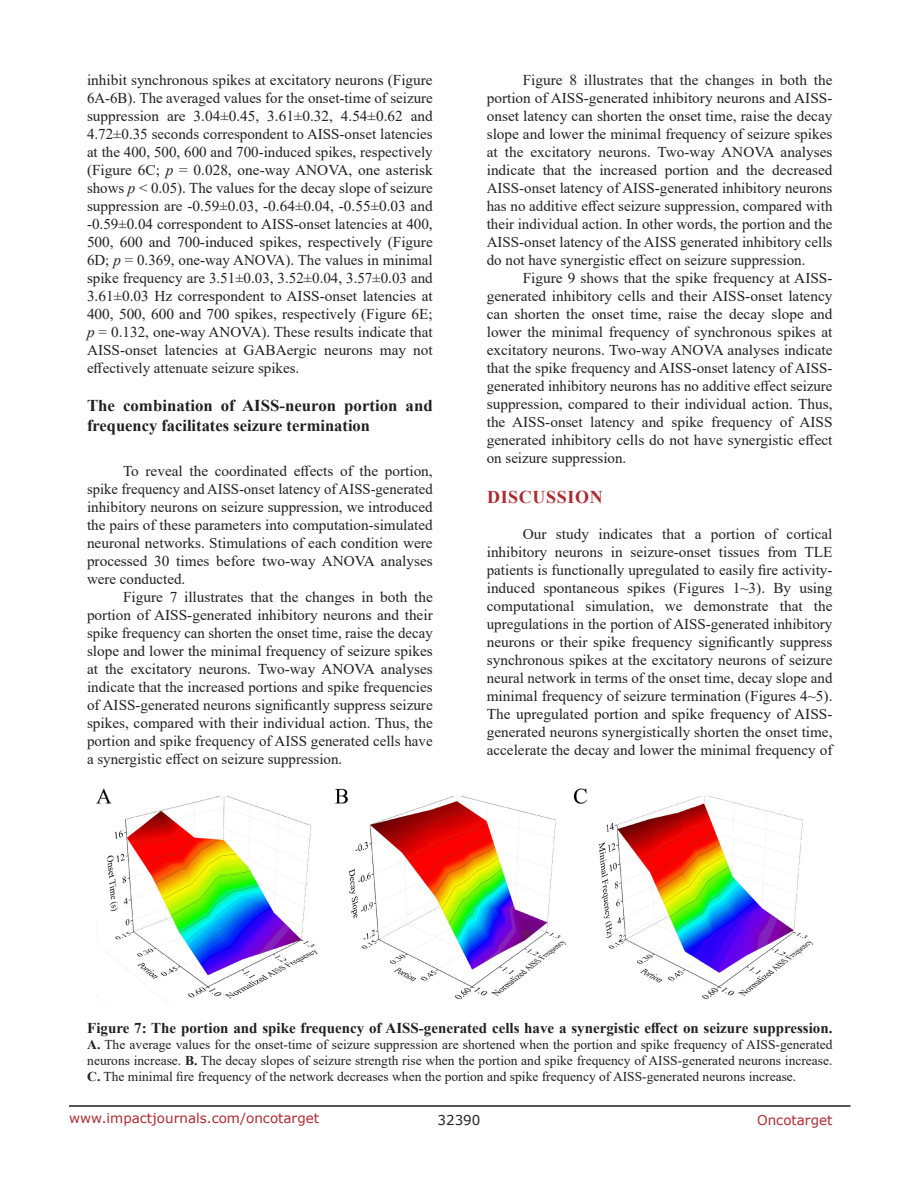
<style>
.page{position:relative;width:918px;height:1188px;background:#fff}
.page>*{position:absolute;margin:0;border:0;box-sizing:border-box;transform-origin:0 0}
.Heading{font:700 18px "Times New Roman";letter-spacing:.035em;color:#ac2b31}
.SubHeading{font:700 16.5px/19.8px "Times New Roman";color:#221f22}
.BodyText{font:15px/18px "Times New Roman";color:#221f22;text-align:justify}
.FigureText{font:700 15px "Times New Roman";color:#221f22}
.FigureText-2{font:13.5px/16.2px "Times New Roman";color:#221f22;text-align:justify}
.t1{font:13.5px "Verdana";color:#ac2b31}
.t2{font:13.5px "Verdana";color:#221f22}
.s1{font-style:italic}
.s2{font-weight:700}
</style>
<div class="page">
<hr style="left:69px;top:1105px;width:781px;height:2px;background:#231f20">
<img style="left:96px;top:788px;width:717px;height:212px">
<p class="BodyText" style="left:87px;top:71px;width:347px">inhibit synchronous spikes at excitatory neurons (Figure 6A-6B). The averaged values for the onset-time of seizure suppression are 3.04±0.45, 3.61±0.32, 4.54±0.62 and 4.72±0.35 seconds correspondent to AISS-onset latencies at the 400, 500, 600 and 700-induced spikes, respectively (Figure 6C; <span class="s1">p</span> = 0.028, one-way ANOVA, one asterisk shows <span class="s1">p</span> &lt; 0.05). The values for the decay slope of seizure suppression are -0.59±0.03, -0.64±0.04, -0.55±0.03 and -0.59±0.04 correspondent to AISS-onset latencies at 400, 500, 600 and 700-induced spikes, respectively (Figure 6D; <span class="s1">p</span> = 0.369, one-way ANOVA). The values in minimal spike frequency are 3.51±0.03, 3.52±0.04, 3.57±0.03 and 3.61±0.03 Hz correspondent to AISS-onset latencies at 400, 500, 600 and 700 spikes, respectively (Figure 6E; <span class="s1">p</span> = 0.132, one-way ANOVA). These results indicate that AISS-onset latencies at GABAergic neurons may not effectively attenuate seizure spikes.</p>
<p class="SubHeading" style="left:87px;top:395px;width:347px">The combination of AISS-neuron portion and frequency facilitates seizure termination</p>
<p class="BodyText" style="left:87px;top:462px;width:347px;text-indent:36px">To reveal the coordinated effects of the portion, spike frequency and AISS-onset latency of AISS-generated inhibitory neurons on seizure suppression, we introduced the pairs of these parameters into computation-simulated neuronal networks. Stimulations of each condition were processed 30 times before two-way ANOVA analyses were conducted.</p>
<p class="BodyText" style="left:87px;top:588px;width:347px;text-indent:36px">Figure 7 illustrates that the changes in both the portion of AISS-generated inhibitory neurons and their spike frequency can shorten the onset time, raise the decay slope and lower the minimal frequency of seizure spikes at the excitatory neurons. Two-way ANOVA analyses indicate that the increased portions and spike frequencies of AISS-generated neurons significantly suppress seizure spikes, compared with their individual action. Thus, the portion and spike frequency of AISS generated cells have a synergistic effect on seizure suppression.</p>
<p class="BodyText" style="left:487px;top:71px;width:347px;text-indent:36px">Figure 8 illustrates that the changes in both the portion of AISS-generated inhibitory neurons and AISS&shy;onset latency can shorten the onset time, raise the decay slope and lower the minimal frequency of seizure spikes at the excitatory neurons. Two-way ANOVA analyses indicate that the increased portion and the decreased AISS-onset latency of AISS-generated inhibitory neurons has no additive effect seizure suppression, compared with their individual action. In other words, the portion and the AISS-onset latency of the AISS generated inhibitory cells do not have synergistic effect on seizure suppression.</p>
<p class="BodyText" style="left:487px;top:269px;width:347px;text-indent:36px">Figure 9 shows that the spike frequency at AISS&shy;generated inhibitory cells and their AISS-onset latency can shorten the onset time, raise the decay slope and lower the minimal frequency of synchronous spikes at excitatory neurons. Two-way ANOVA analyses indicate that the spike frequency and AISS-onset latency of AISS&shy;generated inhibitory neurons has no additive effect seizure suppression, compared to their individual action. Thus, the AISS-onset latency and spike frequency of AISS generated inhibitory cells do not have synergistic effect on seizure suppression.</p>
<p class="Heading" style="left:487px;top:484px;width:117px">DISCUSSION</p>
<p class="BodyText" style="left:487px;top:525px;width:347px;text-indent:36px">Our study indicates that a portion of cortical inhibitory neurons in seizure-onset tissues from TLE patients is functionally upregulated to easily fire activity&shy;induced spontaneous spikes (Figures 1~3). By using computational simulation, we demonstrate that the upregulations in the portion of AISS-generated inhibitory neurons or their spike frequency significantly suppress synchronous spikes at the excitatory neurons of seizure neural network in terms of the onset time, decay slope and minimal frequency of seizure termination (Figures 4~5).<br>The upregulated portion and spike frequency of AISS&shy;generated neurons synergistically shorten the onset time, accelerate the decay and lower the minimal frequency of</p>
<p class="FigureText" style="left:87px;top:1017px;width:747px">Figure 7: The portion and spike frequency of AISS-generated cells have a synergistic effect on seizure suppression.</p>
<p class="FigureText-2" style="left:87px;top:1036px;width:747px"><span class="s2">A.</span> The average values for the onset-time of seizure suppression are shortened when the portion and spike frequency of AISS-generated neurons increase. <span class="s2">B.</span> The decay slopes of seizure strength rise when the portion and spike frequency of AISS-generated neurons increase.<br><span class="s2">C.</span> The minimal fire frequency of the network decreases when the portion and spike frequency of AISS-generated neurons increase.</p>
<p class="t1" style="left:69px;top:1109px;width:252px">www.impactjournals.com/oncotarget</p>
<p class="t2" style="left:438px;top:1111px;width:44px">32390</p>
<p class="t1" style="left:757px;top:1111px;width:77px">Oncotarget</p>
</div>
